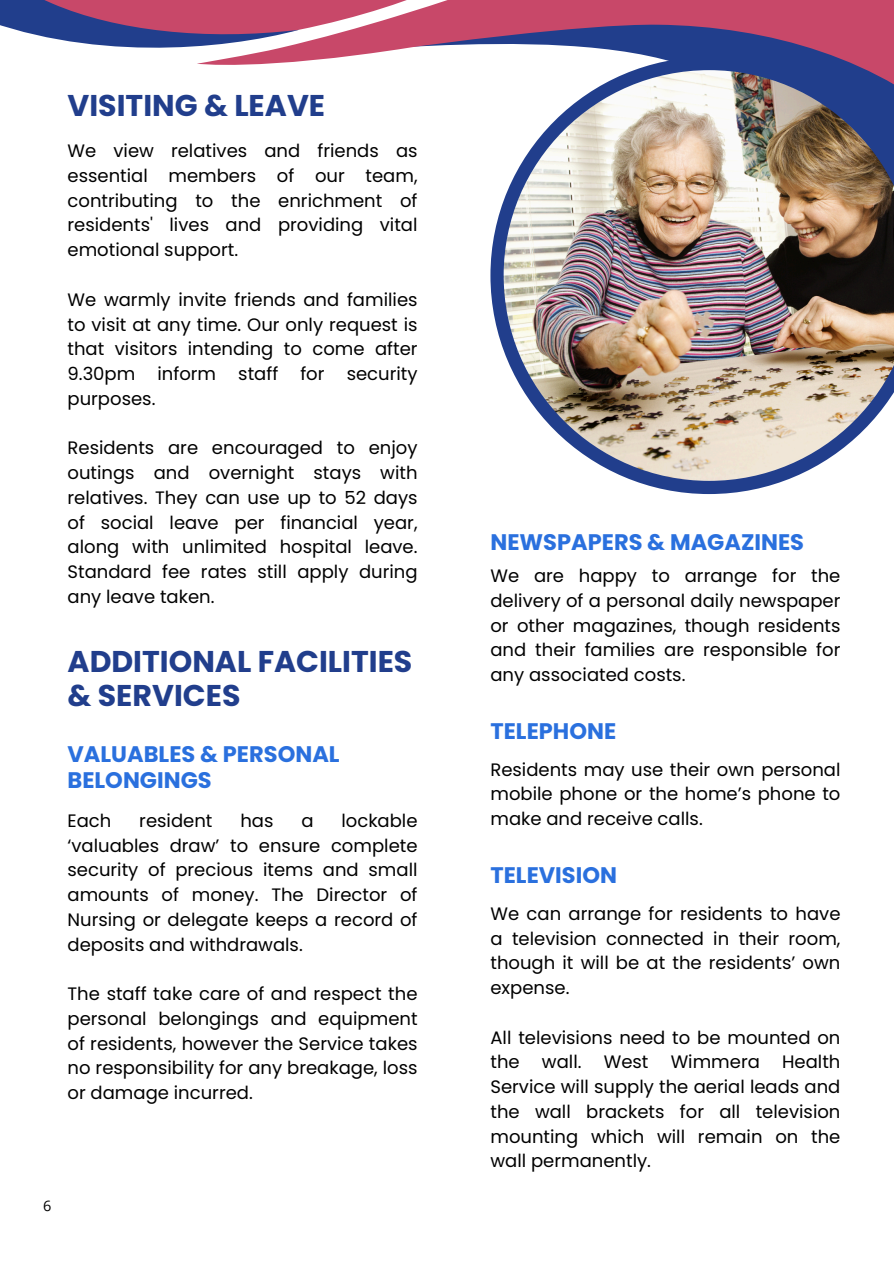
<style>
.page{position:relative;width:894px;height:1264px;background:#fff}
.page>*{position:absolute;margin:0;border:0;box-sizing:border-box;transform-origin:0 0}
.t1{font:700 30px/33.8px "Poppins";color:#213e8c}
.t2{font:700 22.5px/25.8px "Poppins";color:#2a70de}
.t3{font:18px/24.8px "Poppins";color:#000;text-align:justify}
.t4{font:14.55px "Open Sans";color:#000}
</style>
<div class="page">
<svg style="left:0;top:0;width:197px;height:48px"></svg>
<svg style="left:197px;top:0;width:696px;height:65px;fill:#c84869"></svg>
<svg style="left:490px;top:57px;width:403px;height:437px"></svg>
<img style="left:503px;top:70px;width:390px;height:411px">
<p class="t1" style="left:67px;top:88px;width:259px">VISITING &amp; LEAVE</p>
<p class="t3" style="left:67px;top:138px;width:351px">We view relatives and friends as essential members of our team, contributing to the enrichment of residents' lives and providing vital emotional support.</p>
<p class="t3" style="left:67px;top:287px;width:351px">We warmly invite friends and families to visit at any time. Our only request is that visitors intending to come after 9.30pm inform staff for security purposes.</p>
<p class="t3" style="left:67px;top:435px;width:351px">Residents are encouraged to enjoy outings and overnight stays with relatives. They can use up to 52 days of social leave per financial year, along with unlimited hospital leave.<br>Standard fee rates still apply during any leave taken.</p>
<h2 class="t1" style="left:67px;top:644px;width:346px">ADDITIONAL FACILITIES &amp; SERVICES</h2>
<h2 class="t2" style="left:67px;top:741px;width:273px">VALUABLES &amp; PERSONAL<br>BELONGINGS</h2>
<p class="t3" style="left:67px;top:808px;width:45px">Each</p>
<p class="t3" style="left:139px;top:808px;width:75px">resident</p>
<p class="t3" style="left:240px;top:808px;width:35px">has</p>
<p class="t3" style="left:301px;top:808px;width:14px">a</p>
<p class="t3" style="left:67px;top:808px;width:351px;text-indent:274px">lockable ‘valuables draw’ to ensure complete security of precious items and small amounts of money. The Director of Nursing or delegate keeps a record of deposits and withdrawals.</p>
<h1 class="t3" style="left:67px;top:981px;width:351px">The staff take care of and respect the personal belongings and equipment of residents, however the Service takes no responsibility for any breakage, loss or damage incurred.</h1>
<p class="t4" style="left:43px;top:1195px;width:10px">6</p>
<p class="t2" style="left:490px;top:529px;width:315px">NEWSPAPERS &amp; MAGAZINES</p>
<p class="t3" style="left:490px;top:563px;width:351px">We are happy to arrange for the delivery of a personal daily newspaper or other magazines, though residents and their families are responsible for any associated costs.</p>
<p class="t2" style="left:490px;top:718px;width:127px">TELEPHONE</p>
<h2 class="t3" style="left:490px;top:757px;width:351px">Residents may use their own personal mobile phone or the home’s phone to make and receive calls.</h2>
<p class="t2" style="left:490px;top:862px;width:128px">TELEVISION</p>
<h2 class="t3" style="left:490px;top:901px;width:351px">We can arrange for residents to have a television connected in their room, though it will be at the residents’ own expense.</h2>
<p class="t3" style="left:490px;top:1024px;width:351px">All televisions need to be mounted on the wall. West Wimmera Health Service will supply the aerial leads and the wall brackets for all television mounting which will remain on the wall permanently.</p>
</div>
